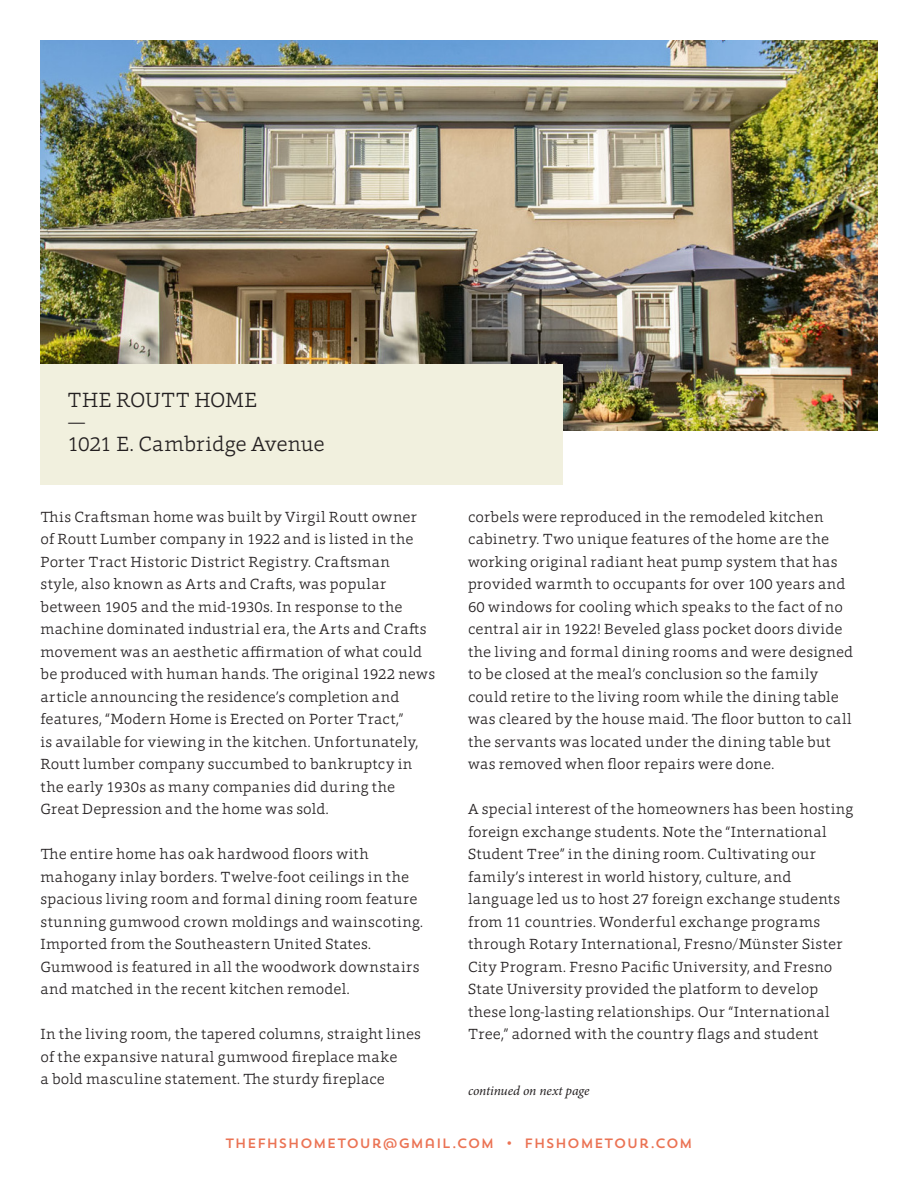
<style>
.page{position:relative;width:918px;height:1188px;background:#fff}
.page>*{position:absolute;margin:0;border:0;box-sizing:border-box;transform-origin:0 0}
.t1{font:300 21px "Foro Rounded";letter-spacing:-.005em;color:#231f20}
.Body{font:300 15px/22.5px "Foro Rounded";letter-spacing:.015em;color:#231f20}
.t2{font:13.5px "Trend Sans One";letter-spacing:.02em;color:#eb7354}
.t3{font:italic 13.5px "Minion Pro";letter-spacing:-.005em;color:#231f20}
</style>
<div class="page">
<img style="left:40px;top:40px;width:838px;height:390px">
<div style="left:40px;top:364px;width:523px;height:121px;background:#f1f0de"></div>
<p class="t1" style="left:68px;top:386px;width:192px">THE ROUTT HOME</p>
<p class="t1" style="left:68px;top:408px;width:20px">—</p>
<p class="t1" style="left:68px;top:430px;width:259px">1021 E. Cambridge Avenue</p>
<p class="Body" style="left:40px;top:505px;width:396px">This Craftsman home was built by Virgil Routt owner<br>of Routt Lumber company in 1922 and is listed in the Porter Tract Historic District Registry. Craftsman<br>style, also known as Arts and Crafts, was popular between 1905 and the mid-1930s. In response to the machine dominated industrial era, the Arts and Crafts movement was an aesthetic affirmation of what could be produced with human hands. The original 1922 news article announcing the residence’s completion and features, “Modern Home is Erected on Porter Tract,”<br>is available for viewing in the kitchen. Unfortunately, Routt lumber company succumbed to bankruptcy in the early 1930s as many companies did during the Great Depression and the home was sold.</p>
<p class="Body" style="left:40px;top:842px;width:384px">The entire home has oak hardwood floors with mahogany inlay borders. Twelve-foot ceilings in the spacious living room and formal dining room feature stunning gumwood crown moldings and wainscoting.<br>Imported from the Southeastern United States.<br>Gumwood is featured in all the woodwork downstairs and matched in the recent kitchen remodel.</p>
<p class="Body" style="left:40px;top:1022px;width:382px">In the living room, the tapered columns, straight lines of the expansive natural gumwood fireplace make<br>a bold masculine statement. The sturdy fireplace</p>
<p class="Body" style="left:468px;top:505px;width:387px">corbels were reproduced in the remodeled kitchen cabinetry. Two unique features of the home are the working original radiant heat pump system that has provided warmth to occupants for over 100 years and 60 windows for cooling which speaks to the fact of no central air in 1922! Beveled glass pocket doors divide the living and formal dining rooms and were designed to be closed at the meal’s conclusion so the family could retire to the living room while the dining table was cleared by the house maid. The floor button to call the servants was located under the dining table but was removed when floor repairs were done.</p>
<p class="Body" style="left:468px;top:797px;width:387px">A special interest of the homeowners has been hosting foreign exchange students. Note the “International Student Tree” in the dining room. Cultivating our family’s interest in world history, culture, and language led us to host 27 foreign exchange students from 11 countries. Wonderful exchange programs through Rotary International, Fresno/Münster Sister City Program. Fresno Pacific University, and Fresno State University provided the platform to develop these long-lasting relationships. Our “International Tree,” adorned with the country flags and student</p>
<p class="t3" style="left:468px;top:1082px;width:123px">continued on next page</p>
<p class="t2" style="left:225px;top:1134px;width:469px">THEFHSHOMETOUR@GMAIL.COM • FHSHOMETOUR.COM</p>
</div>
